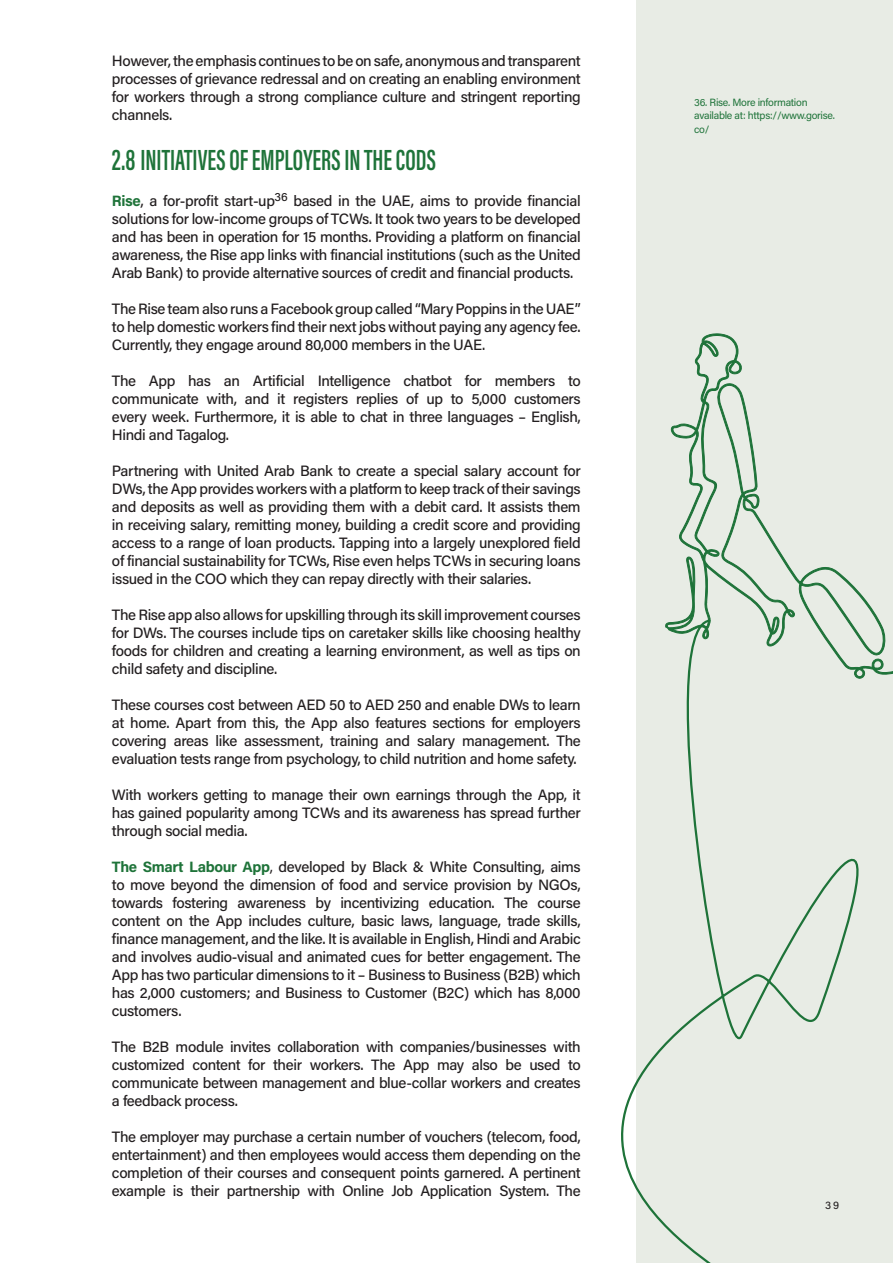
<style>
.page{position:relative;width:893px;height:1263px;background:#fff}
.page>*{position:absolute;margin:0;border:0;box-sizing:border-box;transform-origin:0 0}
.Paragraph_Headline{font:600 30px "Acumin Pro Extra Cond";color:#1e7339;scale:.92 1}
.Body_Text{font:500 15px/18px "Acumin Pro";letter-spacing:-.025em;color:#231f20;text-align:justify}
.Side_Bar_Small_Text{font:10.5px/13.5px "Acumin Pro";letter-spacing:-.025em;color:#1e7339}
.t1{font:500 10.5px "Acumin Pro";color:#231f20}
.s1{font-weight:700;color:#1e7339}
.s2{font-weight:400}
</style>
<div class="page">
<div style="left:636px;top:0;width:257px;height:1263px;background:#e8ece5"></div>
<svg style="left:621px;top:679px;width:238px;height:584px"></svg>
<svg style="left:665px;top:333px;width:228px;height:346px"></svg>
<p class="Body_Text" style="left:112px;top:51px;width:470px">However, the emphasis continues to be on safe, anonymous and transparent processes of grievance redressal and on creating an enabling environment for workers through a strong compliance culture and stringent reporting channels.</p>
<p class="Paragraph_Headline" style="left:112px;top:141px;width:353px">2.8 INITIATIVES OF EMPLOYERS IN THE CODS</p>
<p class="Body_Text" style="left:112px;top:191px;width:470px"><span class="s1">Rise</span>, a for-profit start-up<sup>36</sup> based in the UAE, aims to provide financial solutions for low-income groups of TCWs. It took two years to be developed and has been in operation for 15 months. Providing a platform on financial awareness, the Rise app links with financial institutions (such as the United Arab Bank) to provide alternative sources of credit and financial products.</p>
<p class="Body_Text" style="left:112px;top:299px;width:470px">The Rise team also runs a Facebook group called “Mary Poppins in the UAE” to help domestic workers find their next jobs without paying any agency fee.<br>Currently, they engage around 80,000 members in the UAE.</p>
<p class="Body_Text" style="left:112px;top:371px;width:470px">The App has an Artificial Intelligence chatbot for members to communicate with, and it registers replies of up to 5,000 customers every week. Furthermore, it is able to chat in three languages – English, Hindi and Tagalog.</p>
<p class="Body_Text" style="left:112px;top:461px;width:470px">Partnering with United Arab Bank to create a special salary account for DWs, the App provides workers with a platform to keep track of their savings and deposits as well as providing them with a debit card. It assists them in receiving salary, remitting money, building a credit score and providing access to a range of loan products. Tapping into a largely unexplored field of financial sustainability for TCWs, Rise even helps TCWs in securing loans issued in the COO which they can repay directly with their salaries.</p>
<p class="Body_Text" style="left:112px;top:605px;width:470px">The Rise app also allows for upskilling through its skill improvement courses for DWs. The courses include tips on caretaker skills like choosing healthy foods for children and creating a learning environment, as well as tips on child safety and discipline.</p>
<p class="Body_Text" style="left:112px;top:695px;width:470px">These courses cost between AED 50 to AED 250 and enable DWs to learn at home. Apart from this, the App also features sections for employers covering areas like assessment, training and salary management. The evaluation tests range from psychology, to child nutrition and home safety.</p>
<p class="Body_Text" style="left:112px;top:785px;width:470px">With workers getting to manage their own earnings through the App, it has gained popularity among TCWs and its awareness has spread further through social media.</p>
<p class="Body_Text" style="left:112px;top:857px;width:470px"><span class="s1">The Smart Labour App</span><span class="s2">,</span> developed by Black &amp; White Consulting, aims to move beyond the dimension of food and service provision by NGOs, towards fostering awareness by incentivizing education. The course content on the App includes culture, basic laws, language, trade skills, finance management, and the like. It is available in English, Hindi and Arabic and involves audio-visual and animated cues for better engagement. The App has two particular dimensions to it – Business to Business (B2B) which has 2,000 customers; and Business to Customer (B2C) which has 8,000 customers.</p>
<p class="Body_Text" style="left:112px;top:1037px;width:470px">The B2B module invites collaboration with companies/businesses with customized content for their workers. The App may also be used to communicate between management and blue-collar workers and creates a feedback process.</p>
<p class="Body_Text" style="left:112px;top:1127px;width:470px">The employer may purchase a certain number of vouchers (telecom, food, entertainment) and then employees would access them depending on the completion of their courses and consequent points garnered. A pertinent example is their partnership with Online Job Application System. The</p>
<p class="Side_Bar_Small_Text" style="left:694px;top:95px;width:142px">36. Rise. More information available at: https://www.gorise. co/</p>
<p class="t1" style="left:825px;top:1198px;width:16px">39</p>
</div>
